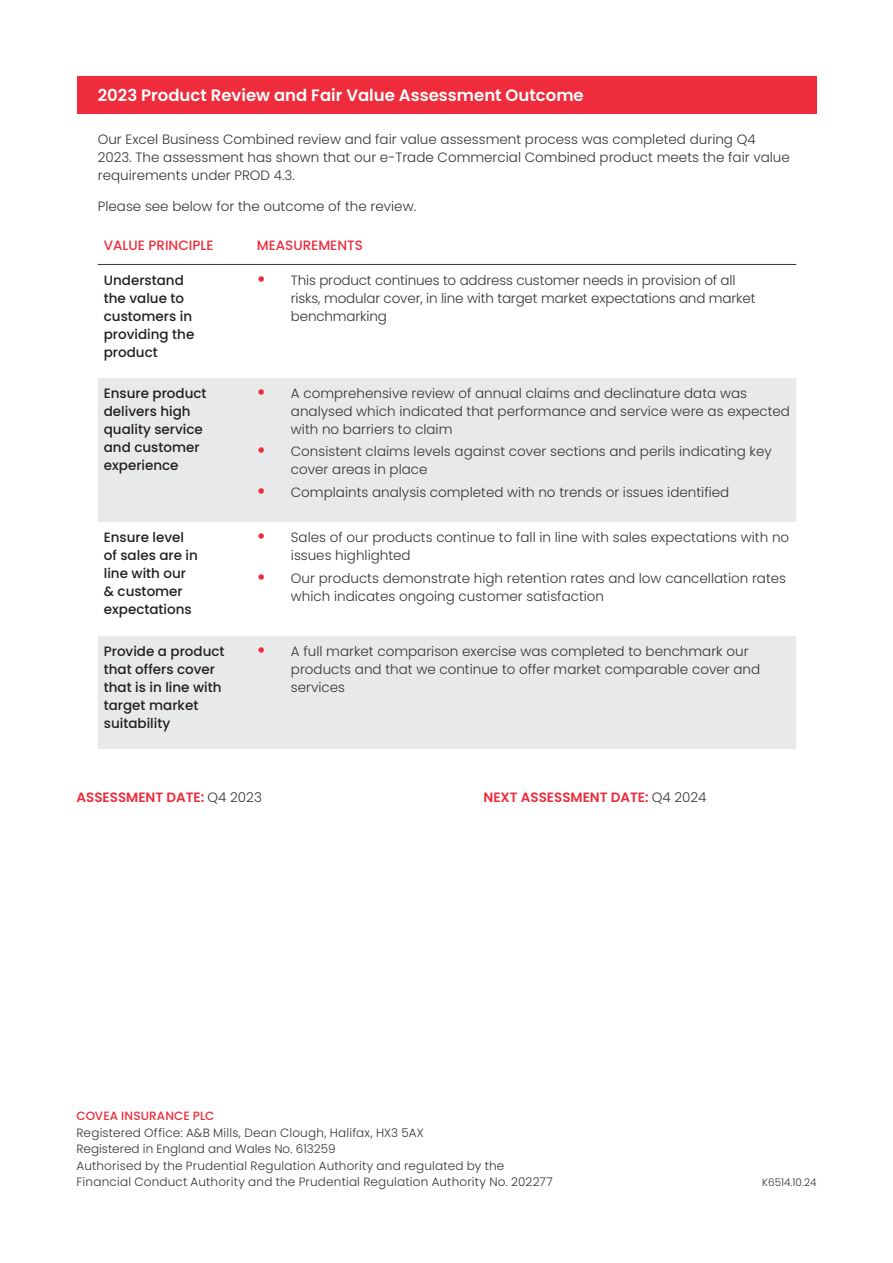
<style>
.page{position:relative;width:893px;height:1263px;background:#fff}
.page>*{position:absolute;margin:0;border:0;box-sizing:border-box;transform-origin:0 0}
.Subtitle_L1_Red{font:600 16.5px "Poppins";color:#fff}
.Bullets{font:300 13.5px/18px "Poppins";color:#363536}
.t1{font:500 13.5px/18px "Poppins";color:#231f20}
.t2{font:600 13.5px "Poppins";color:#ee2c3b}
.t3{font:500 13.5px "Poppins";color:#ee2c3b}
.Legal_Text{font:300 12px/16.5px "Poppins";letter-spacing:.015em;color:#363536}
.t4{font:500 12px "Poppins";letter-spacing:.005em;color:#ee2c3b}
.K_Ref{font:300 10.5px "Poppins";color:#363536}
.s1{font-weight:700;font-size:18px;color:#ee2c3b}
.s2{font-weight:300;color:#363536}
</style>
<div class="page">
<div style="left:77px;top:77px;width:739px;height:37px;background:#ee2c3b"></div>
<div style="left:98px;top:378px;width:698px;height:371px;background:#e8e9ea"></div>
<svg style="left:98px;top:522px;width:698px;height:113px"></svg>
<hr style="left:98px;top:264px;width:153px;height:1px;background:#363536">
<hr style="left:251px;top:264px;width:545px;height:1px;background:#363536">
<p class="Subtitle_L1_Red" style="left:98px;top:85px;width:487px">2023 Product Review and Fair Value Assessment Outcome</p>
<p class="Bullets" style="left:98px;top:131px;width:694px">Our Excel Business Combined review and fair value assessment process was completed during Q4<br>2023. The assessment has shown that our e-Trade Commercial Combined product meets the fair value requirements under PROD 4.3.</p>
<p class="Bullets" style="left:98px;top:197px;width:320px">Please see below for the outcome of the review.</p>
<p class="t3" style="left:104px;top:237px;width:111px">VALUE PRINCIPLE</p>
<p class="t3" style="left:257px;top:237px;width:107px">MEASUREMENTS</p>
<p class="t1" style="left:104px;top:271px;width:92px">Understand the value to customers in providing the product</p>
<p class="Bullets" style="left:291px;top:271px;width:466px;text-indent:-34px"><span class="s1">•</span> This product continues to address customer needs in provision of all risks, modular cover, in line with target market expectations and market benchmarking</p>
<p class="t1" style="left:104px;top:384px;width:104px">Ensure product delivers high quality service and customer experience</p>
<p class="Bullets" style="left:291px;top:384px;width:501px;text-indent:-34px"><span class="s1">•</span> A comprehensive review of annual claims and declinature data was analysed which indicated that performance and service were as expected with no barriers to claim</p>
<p class="Bullets" style="left:291px;top:443px;width:482px;text-indent:-34px"><span class="s1">•</span> Consistent claims levels against cover sections and perils indicating key cover areas in place</p>
<p class="Bullets" style="left:257px;top:483px;width:474px"><span class="s1">•</span> Complaints analysis completed with no trends or issues identified</p>
<p class="t1" style="left:104px;top:529px;width:96px">Ensure level of sales are in line with our &amp; customer expectations</p>
<p class="Bullets" style="left:291px;top:529px;width:500px;text-indent:-34px"><span class="s1">•</span> Sales of our products continue to fall in line with sales expectations with no issues highlighted</p>
<p class="Bullets" style="left:291px;top:569px;width:497px;text-indent:-34px"><span class="s1">•</span> Our products demonstrate high retention rates and low cancellation rates which indicates ongoing customer satisfaction</p>
<p class="t1" style="left:104px;top:642px;width:122px">Provide a product that offers cover that is in line with target market suitability</p>
<p class="Bullets" style="left:291px;top:642px;width:471px;text-indent:-34px"><span class="s1">•</span> A full market comparison exercise was completed to benchmark our products and that we continue to offer market comparable cover and services</p>
<p class="t2" style="left:77px;top:789px;width:187px">ASSESSMENT DATE: <span class="s2">Q4 2023</span></p>
<p class="t2" style="left:483px;top:789px;width:225px">NEXT ASSESSMENT DATE: <span class="s2">Q4 2024</span></p>
<p class="t4" style="left:77px;top:1109px;width:139px">COVEA INSURANCE PLC</p>
<p class="Legal_Text" style="left:77px;top:1124px;width:349px">Registered Office: A&amp;B Mills, Dean Clough, Halifax, HX3 5AX</p>
<p class="Legal_Text" style="left:77px;top:1141px;width:261px">Registered in England and Wales No. 613259</p>
<p class="Legal_Text" style="left:77px;top:1157px;width:478px">Authorised by the Prudential Regulation Authority and regulated by the<br>Financial Conduct Authority and the Prudential Regulation Authority No. 202277</p>
<p class="K_Ref" style="left:762px;top:1177px;width:56px">K6514.10.24</p>
</div>
